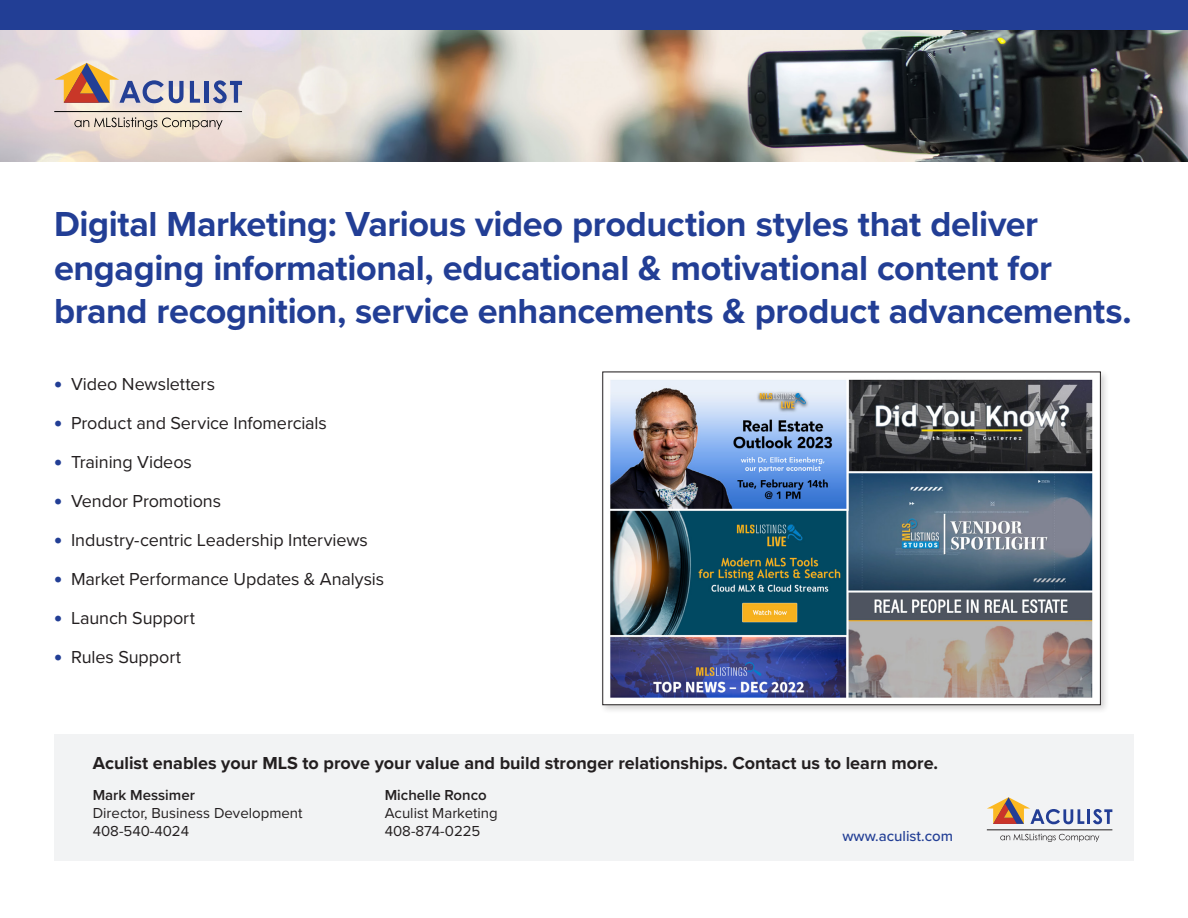
<style>
.page{position:relative;width:1188px;height:918px;background:#fff}
.page>*{position:absolute;margin:0;border:0;box-sizing:border-box;transform-origin:0 0}
.t1{font:700 36px/43.2px "Proxima Nova";letter-spacing:-.01em;color:#223e95}
.t2{font:18px "Proxima Nova";letter-spacing:-.005em;color:#231f20}
.t3{font:700 18px "Proxima Nova";color:#231f20}
.t4{font:15px/18px "Proxima Nova";color:#231f20}
.t5{font:600 15px "Proxima Nova";color:#231f20}
.t6{font:500 15px "Proxima Nova";color:#223e95}
.s1{font-weight:900;font-size:22.5px;color:#223e95}
</style>
<div class="page">
<div style="left:600px;top:369px;width:509px;height:345px;background:#231f20;opacity:.2"></div>
<img style="left:605px;top:374px;width:494px;height:329px">
<div style="left:0;top:0;width:1188px;height:31px;background:#223e95"></div>
<img style="left:0;top:30px;width:1188px;height:132px">
<svg style="left:190px;top:81px;width:10px;height:22px"></svg>
<div style="left:204px;top:81px;width:5px;height:22px;background:#233f95"></div>
<svg style="left:213px;top:80px;width:29px;height:23px"></svg>
<svg style="left:54px;top:63px;width:130px;height:40px;background:#c4aca4"></svg>
<hr style="left:54px;top:111px;width:188px;height:1px;background:#000">
<svg style="left:74px;top:117px;width:149px;height:13px;background:#c9bdae"></svg>
<div style="left:54px;top:734px;width:1080px;height:127px;background:#f2f3f4"></div>
<hr style="left:1087px;top:809px;width:3px;height:15px;background:#233e95">
<svg style="left:1093px;top:809px;width:19px;height:15px"></svg>
<svg style="left:987px;top:797px;width:97px;height:27px"></svg>
<hr style="left:987px;top:830px;width:125px;height:1px;background:#231f20">
<svg style="left:1000px;top:834px;width:99px;height:8px"></svg>
<p class="t1" style="left:54px;top:202px;width:1079px">Digital Marketing: Various video production styles that deliver engaging informational, educational &amp; motivational content for brand recognition, service enhancements &amp; product advancements.</p>
<p class="t2" style="left:54px;top:370px;width:163px"><span class="s1">•</span> Video Newsletters</p>
<p class="t2" style="left:54px;top:409px;width:274px"><span class="s1">•</span> Product and Service Infomercials</p>
<p class="t2" style="left:54px;top:448px;width:139px"><span class="s1">•</span> Training Videos</p>
<p class="t2" style="left:54px;top:487px;width:169px"><span class="s1">•</span> Vendor Promotions</p>
<p class="t2" style="left:54px;top:526px;width:315px"><span class="s1">•</span> Industry-centric Leadership Interviews</p>
<p class="t2" style="left:54px;top:565px;width:332px"><span class="s1">•</span> Market Performance Updates &amp; Analysis</p>
<p class="t2" style="left:54px;top:604px;width:142px"><span class="s1">•</span> Launch Support</p>
<p class="t2" style="left:54px;top:643px;width:129px"><span class="s1">•</span> Rules Support</p>
<p class="t3" style="left:93px;top:750px;width:847px">Aculist enables your MLS to prove your value and build stronger relationships. Contact us to learn more.</p>
<p class="t5" style="left:93px;top:784px;width:104px">Mark Messimer</p>
<p class="t4" style="left:93px;top:803px;width:211px">Director, Business Development<br>408-540-4024</p>
<p class="t5" style="left:385px;top:784px;width:104px">Michelle Ronco</p>
<p class="t4" style="left:385px;top:803px;width:115px">Aculist Marketing</p>
<p class="t4" style="left:385px;top:821px;width:97px">408-874-0225</p>
<p class="t6" style="left:842px;top:824px;width:112px">www.aculist.com</p>
</div>
